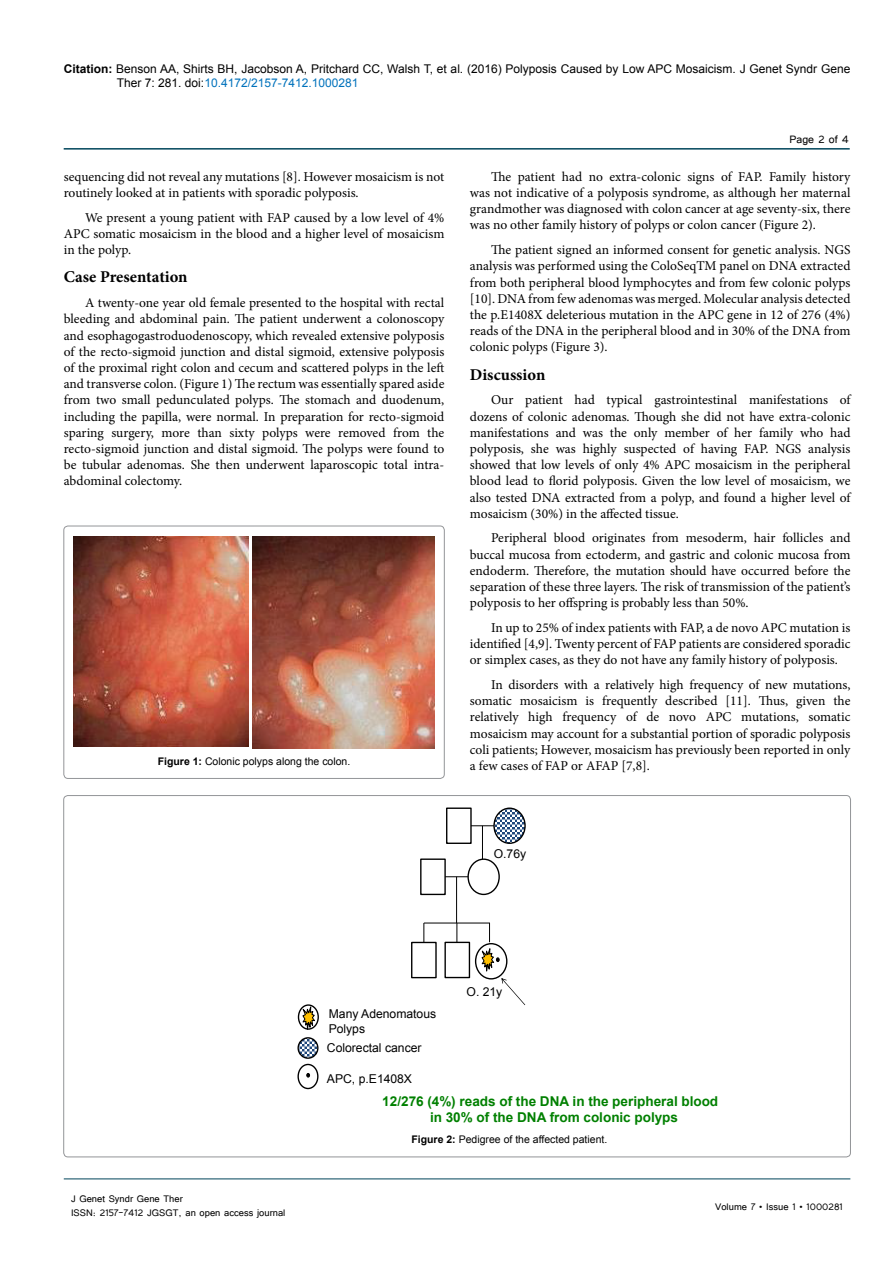
<style>
.page{position:relative;width:893px;height:1263px;background:#fff}
.page>*{position:absolute;margin:0;border:0;box-sizing:border-box;transform-origin:0 0}
.SH{font:700 16.5px "Minion Pro";color:#000}
.t1{font:13.5px/16.2px "Minion Pro";color:#000;text-align:justify}
.t2{font:700 13.5px/16.2px "Arial";color:#008000;text-align:center}
.t3{font:13.5px "Tunga";color:#000}
.t4{font:12.15px/14.5px "Arial";color:#000}
.t5{font:12px/14.4px "Arial";color:#000}
.t6{font:12px/14.4px "Tunga";color:#000}
.t7{font:10.5px "Arial";color:#000}
.s1{font-weight:700}
.s2{color:#0072bc}
</style>
<div class="page">
<hr style="left:64px;top:148px;width:786px;height:2px;background:#00455b">
<hr style="left:64px;top:1179px;width:786px;height:1px;background:#00455b">
<div style="left:420px;top:858px;width:26px;height:37px;border:1px solid #000"></div>
<div style="left:467px;top:858px;width:33px;height:37px;border:1px solid #000;border-radius:50%"></div>
<svg style="left:445px;top:876px;width:23px;height:1px"></svg>
<hr style="left:456px;top:877px;width:1px;height:46px;background:#000">
<div style="left:446px;top:807px;width:26px;height:37px;border:1px solid #000"></div>
<svg style="left:494px;top:808px;width:31px;height:35px"></svg>
<div style="left:493px;top:807px;width:33px;height:37px;border:1px solid #000;border-radius:50%"></div>
<svg style="left:471px;top:825px;width:23px;height:1px"></svg>
<hr style="left:482px;top:826px;width:1px;height:33px;background:#000">
<hr style="left:424px;top:923px;width:66px;height:1px;background:#000">
<svg style="left:424px;top:923px;width:1px;height:19px"></svg>
<svg style="left:457px;top:923px;width:1px;height:19px"></svg>
<div style="left:411px;top:942px;width:26px;height:36px;border:1px solid #000"></div>
<div style="left:444px;top:942px;width:26px;height:36px;border:1px solid #000"></div>
<div style="left:475px;top:943px;width:32px;height:36px;border:1px solid #000;border-radius:50%"></div>
<svg style="left:298px;top:1038px;width:20px;height:20px"></svg>
<div style="left:297px;top:1037px;width:21px;height:22px;border:1px solid #000;border-radius:50%"></div>
<svg style="left:306px;top:1073px;width:4px;height:4px"></svg>
<div style="left:297px;top:1064px;width:21px;height:25px;border:1px solid #000;border-radius:50%"></div>
<div style="left:298px;top:1004px;width:21px;height:26px;border:1px solid #000;border-radius:50%"></div>
<svg style="left:302px;top:1004px;width:14px;height:26px"></svg>
<svg style="left:481px;top:923px;width:44px;height:82px"></svg>
<div style="left:64px;top:526px;width:380px;height:252px;border:1px solid #939598;border-radius:4px"></div>
<img style="left:73px;top:537px;width:175px;height:210px">
<img style="left:253px;top:537px;width:182px;height:212px">
<p class="t5" style="left:117px;top:61px;width:735px;text-indent:-53px"><span class="s1">Citation:</span> Benson AA, Shirts BH, Jacobson A, Pritchard CC, Walsh T, et al. (2016) Polyposis Caused by Low APC Mosaicism. J Genet Syndr Gene<br>Ther 7: 281. doi:<span class="s2">10.4172/2157-7412.1000281</span></p>
<p class="t1" style="left:64px;top:168px;width:382px">sequencing did not reveal any mutations [8]. However mosaicism is not routinely looked at in patients with sporadic polyposis.</p>
<p class="t1" style="left:64px;top:209px;width:382px;text-indent:21px">We present a young patient with FAP caused by a low level of 4% APC somatic mosaicism in the blood and a higher level of mosaicism in the polyp.</p>
<p class="SH" style="left:64px;top:265px;width:125px">Case Presentation</p>
<p class="t1" style="left:64px;top:295px;width:382px;text-indent:21px">A twenty-one year old female presented to the hospital with rectal bleeding and abdominal pain. The patient underwent a colonoscopy and esophagogastroduodenoscopy, which revealed extensive polyposis of the recto-sigmoid junction and distal sigmoid, extensive polyposis of the proximal right colon and cecum and scattered polyps in the left and transverse colon. (Figure 1) The rectum was essentially spared aside from two small pedunculated polyps. The stomach and duodenum, including the papilla, were normal. In preparation for recto-sigmoid sparing surgery, more than sixty polyps were removed from the recto-sigmoid junction and distal sigmoid. The polyps were found to be tubular adenomas. She then underwent laparoscopic total intra&shy;abdominal colectomy.</p>
<p class="t7" style="left:158px;top:754px;width:194px"><span class="s1">Figure 1:</span> Colonic polyps along the colon.</p>
<p class="t3" style="left:790px;top:131px;width:61px">Page 2 of 4</p>
<p class="t1" style="left:470px;top:168px;width:382px;text-indent:21px">The patient had no extra-colonic signs of FAP. Family history was not indicative of a polyposis syndrome, as although her maternal grandmother was diagnosed with colon cancer at age seventy-six, there was no other family history of polyps or colon cancer (Figure 2).</p>
<p class="t1" style="left:470px;top:242px;width:382px;text-indent:21px">The patient signed an informed consent for genetic analysis. NGS analysis was performed using the ColoSeqTM panel on DNA extracted from both peripheral blood lymphocytes and from few colonic polyps [10]. DNA from few adenomas was merged. Molecular analysis detected the p.E1408X deleterious mutation in the APC gene in 12 of 276 (4%) reads of the DNA in the peripheral blood and in 30% of the DNA from colonic polyps (Figure 3).</p>
<p class="SH" style="left:470px;top:363px;width:77px">Discussion</p>
<p class="t1" style="left:470px;top:392px;width:382px;text-indent:21px">Our patient had typical gastrointestinal manifestations of dozens of colonic adenomas. Though she did not have extra-colonic manifestations and was the only member of her family who had polyposis, she was highly suspected of having FAP. NGS analysis showed that low levels of only 4% APC mosaicism in the peripheral blood lead to florid polyposis. Given the low level of mosaicism, we also tested DNA extracted from a polyp, and found a higher level of mosaicism (30%) in the affected tissue.</p>
<p class="t1" style="left:470px;top:530px;width:382px;text-indent:21px">Peripheral blood originates from mesoderm, hair follicles and buccal mucosa from ectoderm, and gastric and colonic mucosa from endoderm. Therefore, the mutation should have occurred before the separation of these three layers. The risk of transmission of the patient’s polyposis to her offspring is probably less than 50%.</p>
<p class="t1" style="left:470px;top:620px;width:382px;text-indent:21px">In up to 25% of index patients with FAP, a de novo APC mutation is identified [4,9]. Twenty percent of FAP patients are considered sporadic or simplex cases, as they do not have any family history of polyposis.</p>
<p class="t1" style="left:470px;top:677px;width:382px;text-indent:21px">In disorders with a relatively high frequency of new mutations, somatic mosaicism is frequently described [11]. Thus, given the relatively high frequency of de novo APC mutations, somatic mosaicism may account for a substantial portion of sporadic polyposis coli patients; However, mosaicism has previously been reported in only a few cases of FAP or AFAP [7,8].</p>
<p class="t4" style="left:494px;top:846px;width:34px">O.76y</p>
<p class="t4" style="left:329px;top:1007px;width:109px">Many Adenomatous<br>Polyps</p>
<p class="t4" style="left:327px;top:1041px;width:96px">Colorectal cancer</p>
<p class="t4" style="left:327px;top:1072px;width:87px">APC, p.E1408X</p>
<p class="t4" style="left:467px;top:985px;width:37px">O. 21y</p>
<p class="t6" style="left:71px;top:1190px;width:216px">J Genet Syndr Gene Ther<br>ISSN: 2157-7412 JGSGT, an open access journal</p>
<p class="t2" style="left:382px;top:1093px;width:337px">12/276 (4%) reads of the DNA in the peripheral blood in 30% of the DNA from colonic polyps</p>
<p class="t7" style="left:411px;top:1133px;width:197px"><span class="s1">Figure 2:</span> Pedigree of the affected patient.</p>
<p class="t6" style="left:715px;top:1199px;width:129px">Volume 7 • Issue 1 • 1000281</p>
</div>
